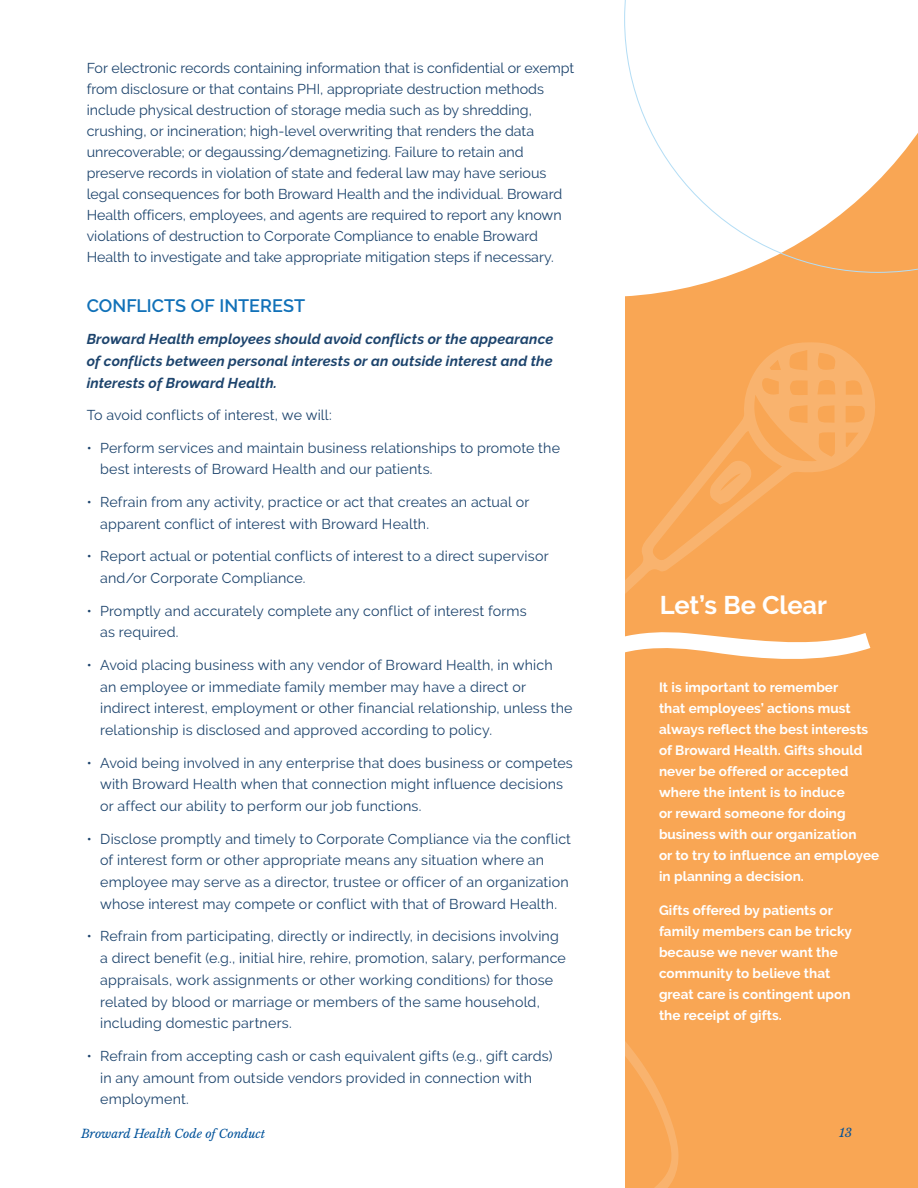
<style>
.page{position:relative;width:918px;height:1188px;background:#fff}
.page>*{position:absolute;margin:0;border:0;box-sizing:border-box;transform-origin:0 0}
.t1{font:700 25.5px "Raleway";letter-spacing:-.005em;color:#fff}
.t2{font:600 18px "Raleway";letter-spacing:.005em;color:#1171b8}
.t3{font:14.25px/21.8px "Raleway";letter-spacing:.005em;color:#1d446d}
.t4{font:italic 700 14.25px/21.8px "Raleway";letter-spacing:.015em;color:#1d446d;text-align:justify}
.t5{font:700 13.5px/21px "Raleway";letter-spacing:.005em;color:#fff}
.t6{font:italic 12px "Libre Baskerville";color:#01529a}
</style>
<div class="page">
<div style="left:625px;top:0;width:293px;height:1188px;background:#f9a654"></div>
<svg style="left:625px;top:342px;width:250px;height:252px"></svg>
<svg style="left:709px;top:459px;width:44px;height:46px"></svg>
<svg style="left:625px;top:1041px;width:54px;height:147px"></svg>
<svg style="left:625px;top:632px;width:245px;height:27px"></svg>
<svg style="left:625px;top:273px;width:111px;height:24px;fill:#fff"></svg>
<svg style="left:624px;top:0;width:294px;height:273px"></svg>
<p class="t3" style="left:87px;top:57px;width:489px;line-height:21px">For electronic records containing information that is confidential or exempt from disclosure or that contains PHI, appropriate destruction methods include physical destruction of storage media such as by shredding, crushing, or incineration; high-level overwriting that renders the data unrecoverable; or degaussing/demagnetizing. Failure to retain and preserve records in violation of state and federal law may have serious legal consequences for both Broward Health and the individual. Broward Health officers, employees, and agents are required to report any known violations of destruction to Corporate Compliance to enable Broward Health to investigate and take appropriate mitigation steps if necessary.</p>
<p class="t2" style="left:87px;top:295px;width:220px">CONFLICTS OF INTEREST</p>
<p class="t4" style="left:87px;top:328px;width:468px">Broward Health employees should avoid conflicts or the appearance of conflicts between personal interests or an outside interest and the interests of Broward Health.</p>
<p class="t3" style="left:87px;top:404px;width:247px">To avoid conflicts of interest, we will:</p>
<p class="t3" style="left:100px;top:437px;width:461px;text-indent:-13px">• Perform services and maintain business relationships to promote the best interests of Broward Health and our patients.</p>
<p class="t3" style="left:100px;top:491px;width:431px;text-indent:-13px">• Refrain from any activity, practice or act that creates an actual or apparent conflict of interest with Broward Health.</p>
<p class="t3" style="left:100px;top:545px;width:450px;text-indent:-13px">• Report actual or potential conflicts of interest to a direct supervisor and/or Corporate Compliance.</p>
<p class="t3" style="left:100px;top:600px;width:428px;text-indent:-13px">• Promptly and accurately complete any conflict of interest forms as required.</p>
<p class="t3" style="left:100px;top:654px;width:474px;text-indent:-13px">• Avoid placing business with any vendor of Broward Health, in which<br>an employee or immediate family member may have a direct or indirect interest, employment or other financial relationship, unless the relationship is disclosed and approved according to policy.</p>
<p class="t3" style="left:100px;top:752px;width:474px;text-indent:-13px">• Avoid being involved in any enterprise that does business or competes with Broward Health when that connection might influence decisions or affect our ability to perform our job functions.</p>
<p class="t3" style="left:100px;top:828px;width:472px;text-indent:-13px">• Disclose promptly and timely to Corporate Compliance via the conflict of interest form or other appropriate means any situation where an employee may serve as a director, trustee or officer of an organization whose interest may compete or conflict with that of Broward Health.</p>
<p class="t3" style="left:100px;top:926px;width:467px;text-indent:-13px">• Refrain from participating, directly or indirectly, in decisions involving a direct benefit (e.g., initial hire, rehire, promotion, salary, performance appraisals, work assignments or other working conditions) for those related by blood or marriage or members of the same household, including domestic partners.</p>
<p class="t3" style="left:100px;top:1045px;width:454px;text-indent:-13px">• Refrain from accepting cash or cash equivalent gifts (e.g., gift cards) in any amount from outside vendors provided in connection with employment.</p>
<p class="t6" style="left:81px;top:1127px;width:186px">Broward Health Code of Conduct</p>
<h1 class="t1" style="left:660px;top:591px;width:169px">Let’s Be Clear</h1>
<p class="t5" style="left:659px;top:676px;width:222px">It is important to remember<br>that employees’ actions must always reflect the best interests of Broward Health. Gifts should never be offered or accepted where the intent is to induce<br>or reward someone for doing business with our organization<br>or to try to influence an employee in planning a decision.</p>
<p class="t5" style="left:659px;top:900px;width:195px">Gifts offered by patients or family members can be tricky because we never want the community to believe that great care is contingent upon the receipt of gifts.</p>
<p class="t6" style="left:839px;top:1126px;width:15px">13</p>
</div>
